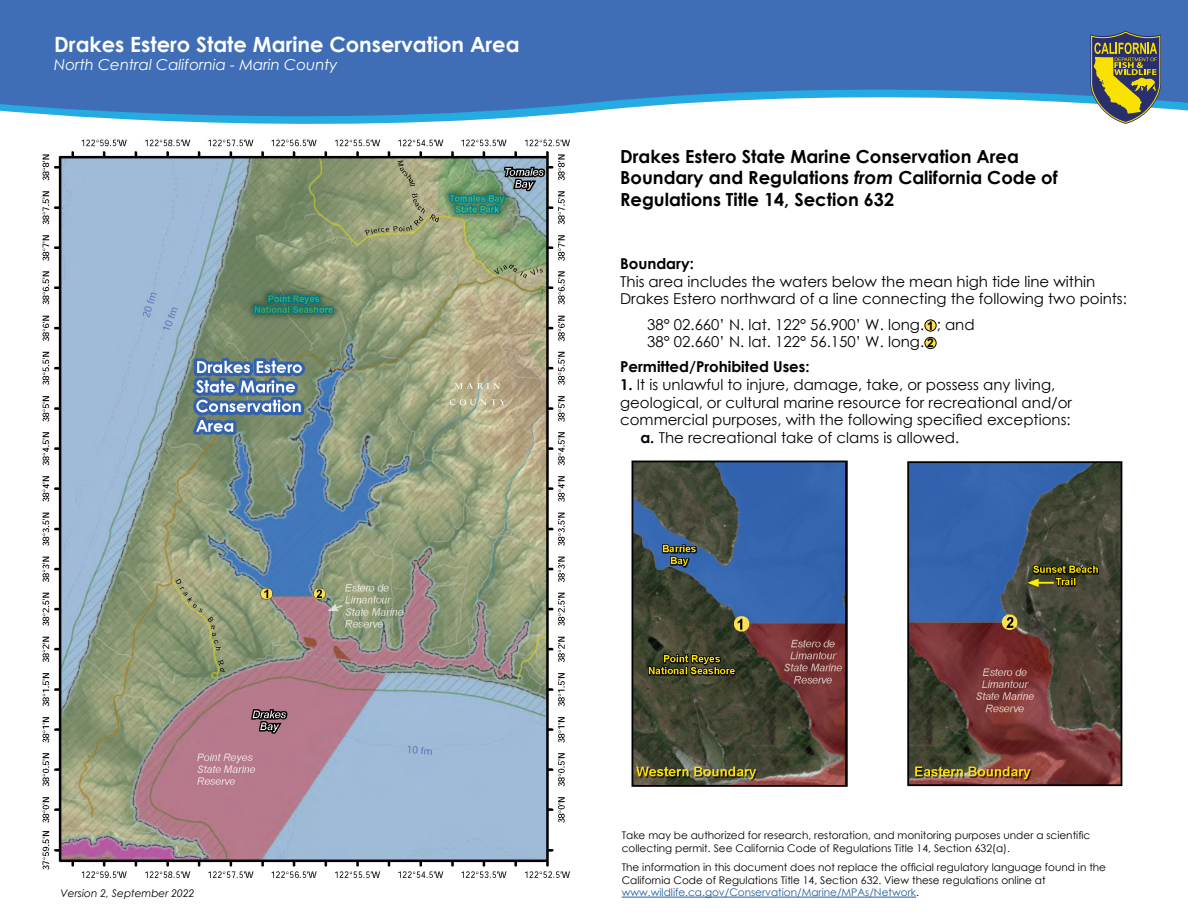
<style>
.page{position:relative;width:1188px;height:918px;background:#fff}
.page>*{position:absolute;margin:0;border:0;box-sizing:border-box;transform-origin:0 0}
.t1{font:700 21px "Century Gothic";color:#fff}
.t2{font:700 18px/21.6px "Century Gothic";color:#000}
.t3{font:15px/17.7px "Century Gothic";color:#000}
.t4{font:italic 15px "Century Gothic";color:#fff}
.t5{font:700 15px "Century Gothic";color:#000}
.t6{font:700 12px "Arial";color:#000}
.t7{font:10.5px/12.6px "Century Gothic";color:#000}
.t8{font:10.5px "Century Gothic";color:#215e9e}
.t9{font:italic 10.5px "Century Gothic";color:#000}
.s1{font-style:italic}
.s2{font-weight:700}
.s3{color:#000}
</style>
<div class="page">
<svg style="left:0;top:0;width:1187px;height:124px;background:#5180c0"></svg>
<svg style="left:1187px;top:0;width:1px;height:111px"></svg>
<svg style="left:1090px;top:31px;width:71px;height:93px;background:#86855d"></svg>
<hr style="left:622px;top:897px;width:294px;height:1px;background:#215e9e">
<div style="left:925px;top:337px;width:11px;height:12px;background:#ffe252;border-radius:50%"></div>
<div style="left:925px;top:337px;width:11px;height:12px;border:1px solid #000;border-radius:50%"></div>
<div style="left:925px;top:320px;width:11px;height:11px;background:#ffe252;border-radius:50%"></div>
<div style="left:925px;top:320px;width:11px;height:11px;border:1px solid #000;border-radius:50%"></div>
<img style="left:42px;top:139px;width:528px;height:739px">
<img style="left:631px;top:460px;width:492px;height:327px">
<h1 class="t1" style="left:54px;top:29px;width:467px">Drakes Estero State Marine Conservation Area</h1>
<p class="t4" style="left:54px;top:54px;width:285px">North Central California - Marin County</p>
<p class="t2" style="left:620px;top:145px;width:400px">Drakes Estero State Marine Conservation Area</p>
<p class="t2" style="left:620px;top:166px;width:439px">Boundary and Regulations <span class="s1">from</span> California Code of<br>Regulations Title 14, Section 632</p>
<p class="t5" style="left:620px;top:252px;width:75px">Boundary:</p>
<p class="t3" style="left:620px;top:272px;width:508px">This area includes the waters below the mean high tide line within<br>Drakes Estero northward of a line connecting the following two points:</p>
<p class="t3" style="left:647px;top:315px;width:329px">38° 02.660’ N. lat. 122° 56.900’ W. long. ; and</p>
<p class="t3" style="left:647px;top:333px;width:279px">38° 02.660’ N. lat. 122° 56.150’ W. long.</p>
<p class="t5" style="left:620px;top:355px;width:191px">Permitted/Prohibited Uses:</p>
<p class="t3" style="left:620px;top:375px;width:454px"><span class="s2">1.</span> It is unlawful to injure, damage, take, or possess any living, geological, or cultural marine resource for recreational and/or commercial purposes, with the following specified exceptions:</p>
<p class="t3" style="left:640px;top:428px;width:320px"><span class="s2">a.</span> The recreational take of clams is allowed.</p>
<p class="t6" style="left:927px;top:317px;width:8px">1</p>
<p class="t6" style="left:927px;top:335px;width:8px">2</p>
<p class="t7" style="left:622px;top:829px;width:470px">Take may be authorized for research, restoration, and monitoring purposes under a scientific collecting permit. See California Code of Regulations Title 14, Section 632(a).</p>
<p class="t7" style="left:622px;top:861px;width:486px">The information in this document does not replace the official regulatory language found in the<br>California Code of Regulations Title 14, Section 632. View these regulations online at</p>
<p class="t9" style="left:61px;top:886px;width:136px">Version 2, September 2022</p>
<p class="t8" style="left:622px;top:885px;width:299px">www.wildlife.ca.gov/Conservation/Marine/MPAs/Network<span class="s3">.</span></p>
</div>
